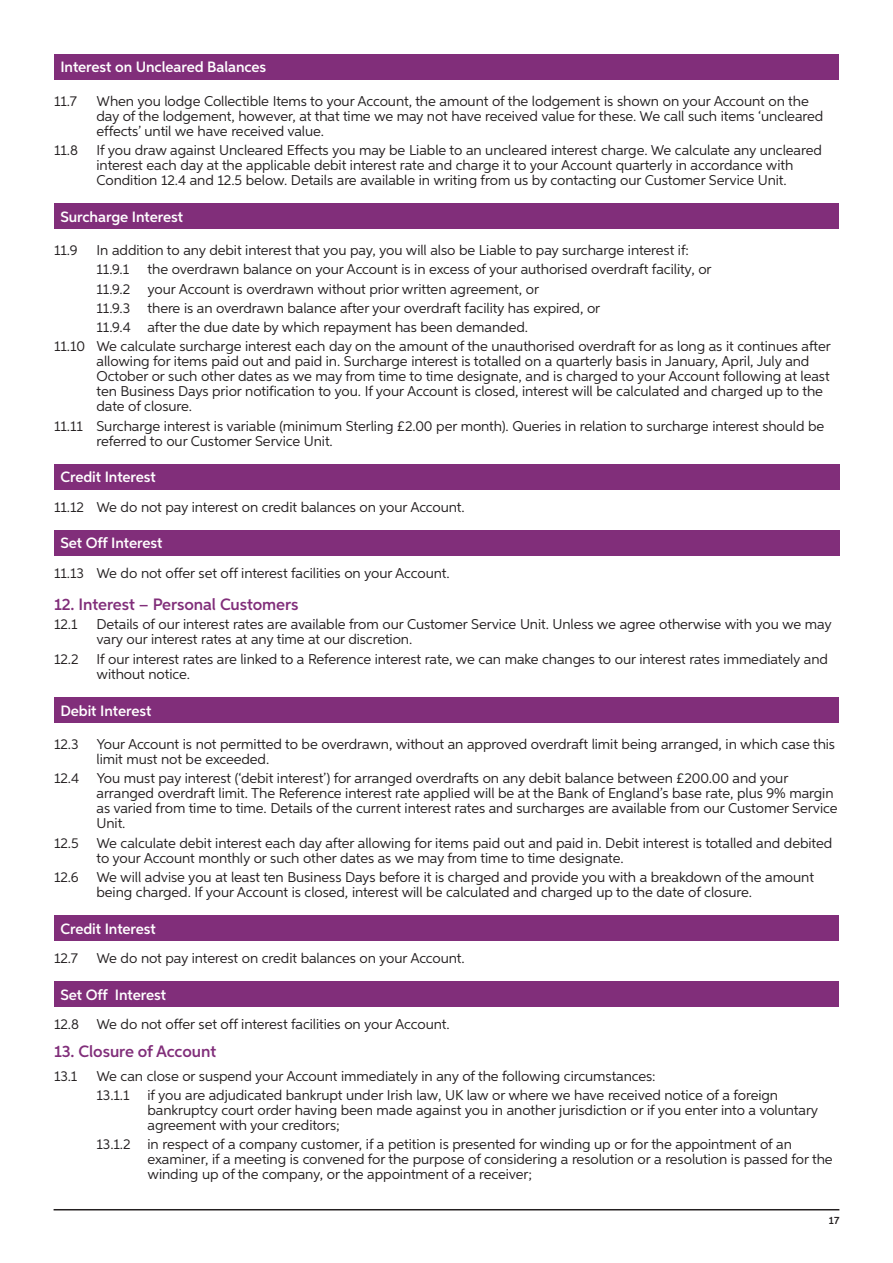
<style>
.page{position:relative;width:893px;height:1263px;background:#fff}
.page>*{position:absolute;margin:0;border:0;box-sizing:border-box;transform-origin:0 0}
._1_Subheading{font:600 16.5px "Aspira";letter-spacing:-.005em;color:#812e7a}
.Grad_Heading{font:600 15px "Aspira";letter-spacing:-.005em;color:#fff}
.Body_Copy{font:14.25px/15px "Aspira";letter-spacing:-.005em;color:#231f20}
.t1{font:600 10.5px "Aspira";color:#231f20}
</style>
<div class="page">
<hr style="left:54px;top:1209px;width:785px;height:1px;background:#231f20">
<div style="left:54px;top:54px;width:785px;height:26px;background:#812e7a"></div>
<div style="left:54px;top:204px;width:785px;height:25px;background:#812e7a"></div>
<div style="left:54px;top:464px;width:785px;height:26px;background:#812e7a"></div>
<div style="left:54px;top:530px;width:785px;height:26px;background:#812e7a"></div>
<div style="left:54px;top:697px;width:785px;height:26px;background:#812e7a"></div>
<div style="left:54px;top:915px;width:785px;height:26px;background:#812e7a"></div>
<div style="left:54px;top:981px;width:785px;height:26px;background:#812e7a"></div>
<p class="Grad_Heading" style="left:60px;top:58px;width:207px">Interest on Uncleared Balances</p>
<p class="Body_Copy" style="left:54px;top:93px;width:24px">11.7</p>
<p class="Body_Copy" style="left:97px;top:93px;width:728px">When you lodge Collectible Items to your Account, the amount of the lodgement is shown on your Account on the day of the lodgement, however, at that time we may not have received value for these. We call such items ‘uncleared effects’ until we have received value.</p>
<p class="Body_Copy" style="left:54px;top:142px;width:26px">11.8</p>
<p class="Body_Copy" style="left:97px;top:142px;width:727px">If you draw against Uncleared Effects you may be Liable to an uncleared interest charge. We calculate any uncleared interest each day at the applicable debit interest rate and charge it to your Account quarterly in accordance with<br>Condition 12.4 and 12.5 below. Details are available in writing from us by contacting our Customer Service Unit.</p>
<p class="Grad_Heading" style="left:60px;top:207px;width:124px">Surcharge Interest</p>
<p class="Body_Copy" style="left:54px;top:242px;width:25px">11.9</p>
<p class="Body_Copy" style="left:97px;top:242px;width:594px">In addition to any debit interest that you pay, you will also be Liable to pay surcharge interest if:</p>
<p class="Body_Copy" style="left:97px;top:262px;width:34px">11.9.1</p>
<p class="Body_Copy" style="left:148px;top:262px;width:566px">the overdrawn balance on your Account is in excess of your authorised overdraft facility, or</p>
<p class="Body_Copy" style="left:97px;top:281px;width:444px">11.9.2 your Account is overdrawn without prior written agreement, or</p>
<p class="Body_Copy" style="left:97px;top:300px;width:505px">11.9.3 there is an overdrawn balance after your overdraft facility has expired, or</p>
<p class="Body_Copy" style="left:97px;top:319px;width:433px">11.9.4 after the due date by which repayment has been demanded.</p>
<p class="Body_Copy" style="left:97px;top:339px;width:736px;text-indent:-43px">11.10 We calculate surcharge interest each day on the amount of the unauthorised overdraft for as long as it continues after allowing for items paid out and paid in. Surcharge interest is totalled on a quarterly basis in January, April, July and October or such other dates as we may from time to time designate, and is charged to your Account following at least ten Business Days prior notification to you. If your Account is closed, interest will be calculated and charged up to the date of closure.</p>
<p class="Body_Copy" style="left:97px;top:418px;width:729px;text-indent:-43px">11.11 Surcharge interest is variable (minimum Sterling £2.00 per month). Queries in relation to surcharge interest should be referred to our Customer Service Unit.</p>
<p class="Grad_Heading" style="left:60px;top:468px;width:97px">Credit Interest</p>
<p class="Body_Copy" style="left:54px;top:499px;width:412px">11.12 We do not pay interest on credit balances on your Account.</p>
<p class="Grad_Heading" style="left:60px;top:534px;width:103px">Set Off Interest</p>
<p class="Body_Copy" style="left:54px;top:565px;width:397px">11.13 We do not offer set off interest facilities on your Account.</p>
<p class="_1_Subheading" style="left:54px;top:594px;width:246px">12. Interest – Personal Customers</p>
<p class="Body_Copy" style="left:54px;top:617px;width:25px">12.1</p>
<p class="Body_Copy" style="left:97px;top:617px;width:737px">Details of our interest rates are available from our Customer Service Unit. Unless we agree otherwise with you we may vary our interest rates at any time at our discretion.</p>
<p class="Body_Copy" style="left:54px;top:651px;width:26px">12.2</p>
<p class="Body_Copy" style="left:97px;top:651px;width:733px">If our interest rates are linked to a Reference interest rate, we can make changes to our interest rates immediately and without notice.</p>
<p class="Grad_Heading" style="left:60px;top:701px;width:93px">Debit Interest</p>
<p class="Body_Copy" style="left:54px;top:736px;width:26px">12.3</p>
<p class="Body_Copy" style="left:97px;top:736px;width:740px">Your Account is not permitted to be overdrawn, without an approved overdraft limit being arranged, in which case this limit must not be exceeded.</p>
<p class="Body_Copy" style="left:97px;top:771px;width:742px;text-indent:-43px">12.4 You must pay interest (‘debit interest’) for arranged overdrafts on any debit balance between £200.00 and your arranged overdraft limit. The Reference interest rate applied will be at the Bank of England’s base rate, plus 9% margin as varied from time to time. Details of the current interest rates and surcharges are available from our Customer Service Unit.</p>
<p class="Body_Copy" style="left:54px;top:835px;width:26px">12.5</p>
<p class="Body_Copy" style="left:97px;top:835px;width:737px">We calculate debit interest each day after allowing for items paid out and paid in. Debit interest is totalled and debited to your Account monthly or such other dates as we may from time to time designate.</p>
<p class="Body_Copy" style="left:54px;top:869px;width:26px">12.6</p>
<p class="Body_Copy" style="left:97px;top:869px;width:719px">We will advise you at least ten Business Days before it is charged and provide you with a breakdown of the amount being charged. If your Account is closed, interest will be calculated and charged up to the date of closure.</p>
<p class="Grad_Heading" style="left:60px;top:919px;width:97px">Credit Interest</p>
<p class="Body_Copy" style="left:54px;top:950px;width:25px">12.7</p>
<p class="Body_Copy" style="left:97px;top:950px;width:370px">We do not pay interest on credit balances on your Account.</p>
<p class="Grad_Heading" style="left:60px;top:985px;width:107px">Set Off Interest</p>
<p class="Body_Copy" style="left:54px;top:1016px;width:397px">12.8 We do not offer set off interest facilities on your Account.</p>
<p class="_1_Subheading" style="left:54px;top:1041px;width:164px">13. Closure of Account</p>
<p class="Body_Copy" style="left:54px;top:1068px;width:25px">13.1</p>
<p class="Body_Copy" style="left:97px;top:1068px;width:561px">We can close or suspend your Account immediately in any of the following circumstances:</p>
<p class="Body_Copy" style="left:97px;top:1087px;width:35px">13.1.1</p>
<p class="Body_Copy" style="left:148px;top:1087px;width:672px">if you are adjudicated bankrupt under Irish law, UK law or where we have received notice of a foreign bankruptcy court order having been made against you in another jurisdiction or if you enter into a voluntary agreement with your creditors;</p>
<p class="Body_Copy" style="left:148px;top:1136px;width:687px;text-indent:-51px">13.1.2 in respect of a company customer, if a petition is presented for winding up or for the appointment of an examiner, if a meeting is convened for the purpose of considering a resolution or a resolution is passed for the winding up of the company, or the appointment of a receiver;</p>
<p class="t1" style="left:829px;top:1214px;width:12px">17</p>
</div>
